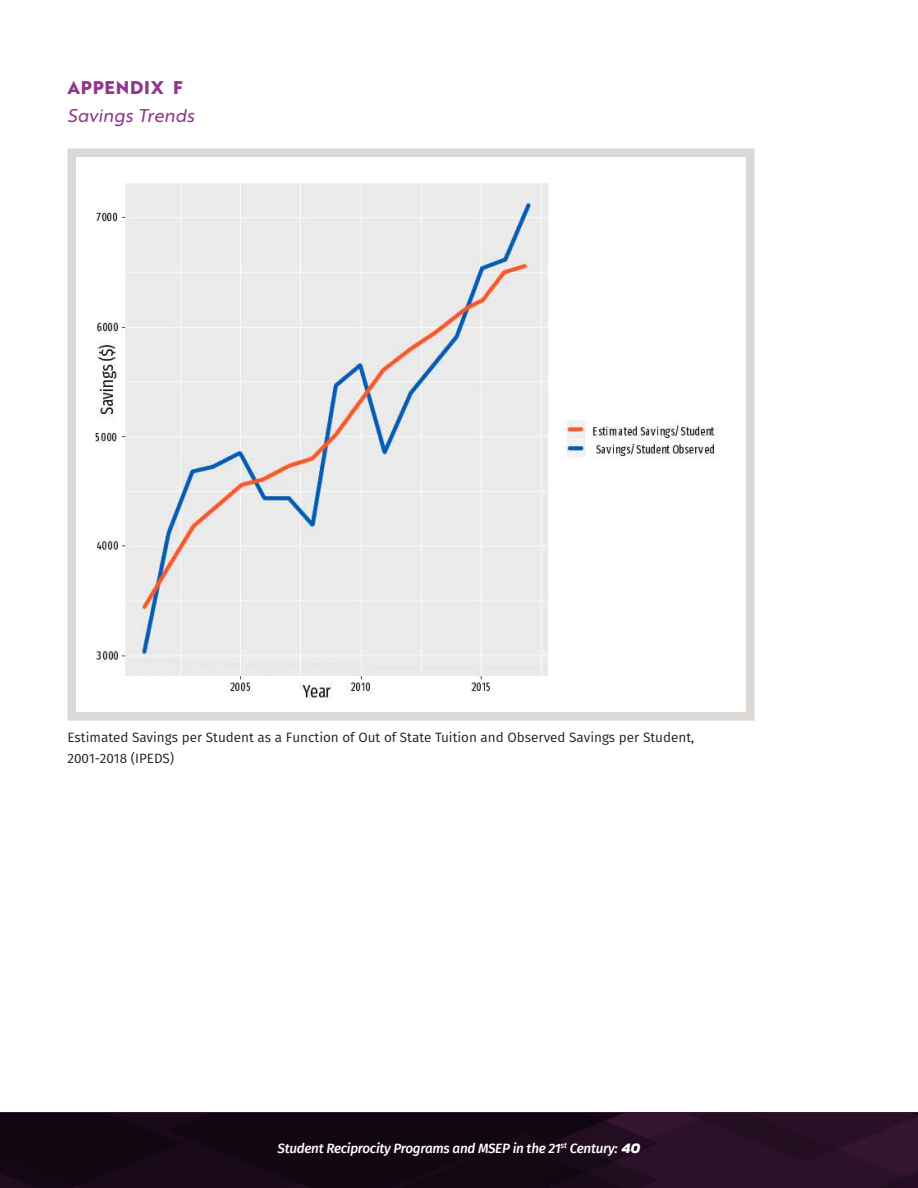
<style>
.page{position:relative;width:918px;height:1188px;background:#fff}
.page>*{position:absolute;margin:0;border:0;box-sizing:border-box;transform-origin:0 0}
.t1{font:italic 18px "Brother 1816 Printed";color:#91388c}
.t2{font:800 18px "Brother 1816 Printed";letter-spacing:.04em;color:#91388c}
.t3{font:13.5px/21px "Fira Sans";color:#231f20}
.t4{font:italic 500 13.5px "Fira Sans";letter-spacing:-.02em;color:#fff}
.s1{font-family:"Nexa Slab";font-weight:900}
</style>
<div class="page">
<div style="left:0;top:1112px;width:918px;height:76px;background:linear-gradient(to right,#0c040b,#2b1129)"></div>
<svg style="left:67px;top:148px;width:688px;height:573px"></svg>
<h1 class="t2" style="left:68px;top:74px;width:117px">APPENDIX F</h1>
<h1 class="t1" style="left:68px;top:103px;width:128px">Savings Trends</h1>
<p class="t3" style="left:68px;top:726px;width:628px">Estimated Savings per Student as a Function of Out of State Tuition and Observed Savings per Student,<br>2001-2018 (IPEDS)</p>
<p class="t4" style="left:278px;top:1137px;width:364px">Student Reciprocity Programs and MSEP in the 21<sup>st</sup> Century: <span class="s1">40</span></p>
</div>
